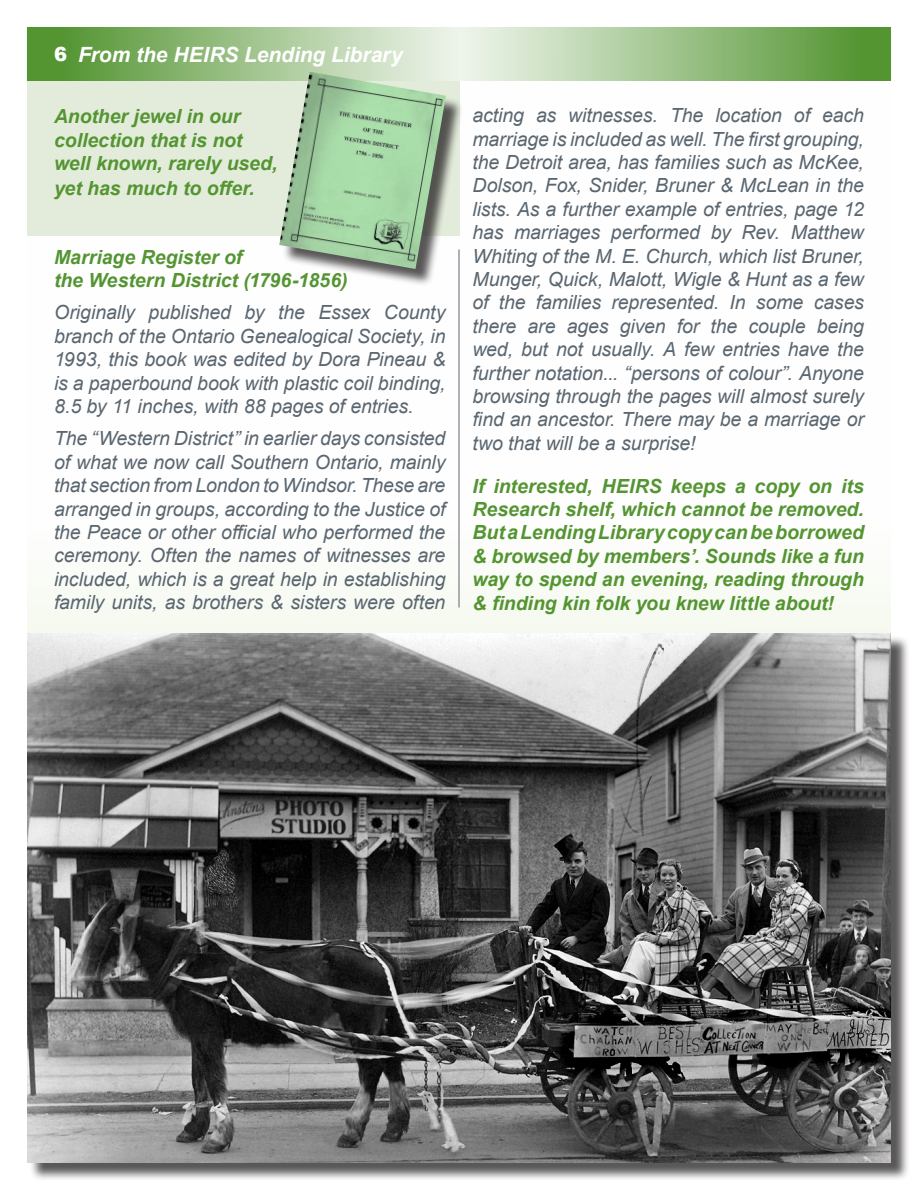
<style>
.page{position:relative;width:918px;height:1188px;background:#fff}
.page>*{position:absolute;margin:0;border:0;box-sizing:border-box;transform-origin:0 0}
.t1{font:italic 700 21px "Arial";color:#fff}
.t2{font:italic 19.5px/23.4px "Arial";letter-spacing:-.005em;color:#5a6670;text-align:justify}
.t3{font:italic 700 19.5px/23.4px "Arial";letter-spacing:-.005em;color:#549532}
.s1{font-weight:900;font-style:normal;font-size:19.5px}
</style>
<div class="page">
<svg style="left:27px;top:27px;width:864px;height:54px;background:#9bc188"></svg>
<div style="left:27px;top:81px;width:432px;height:154px;background:#e3ecdb"></div>
<hr style="left:459px;top:249px;width:1px;height:359px;background:#5a6670">
<div style="left:29px;top:635px;width:880px;height:546px;background:#231f20;opacity:.75"></div>
<img style="left:27px;top:633px;width:864px;height:530px">
<div style="left:282px;top:75px;width:182px;height:212px;background:#231f20;opacity:.75"></div>
<img style="left:279px;top:72px;width:167px;height:197px">
<p class="t1" style="left:54px;top:41px;width:350px"><span class="s1">6</span> From the HEIRS Lending Library</p>
<p class="t3" style="left:54px;top:105px;width:225px">Another jewel in our collection that is not well known, rarely used,</p>
<p class="t3" style="left:54px;top:177px;width:202px">yet has much to offer.</p>
<p class="t3" style="left:54px;top:246px;width:295px">Marriage Register of<br>the Western District (1796-1856)</p>
<p class="t2" style="left:54px;top:301px;width:393px">Originally published by the Essex County branch of the Ontario Genealogical Society, in 1993, this book was edited by Dora Pineau &amp; is a paperbound book with plastic coil binding, 8.5 by 11 inches, with 88 pages of entries.</p>
<p class="t2" style="left:54px;top:427px;width:393px">The “Western District” in earlier days consisted of what we now call Southern Ontario, mainly that section from London to Windsor. These are arranged in groups, according to the Justice of the Peace or other official who performed the ceremony. Often the names of witnesses are included, which is a great help in establishing family units, as brothers &amp; sisters were often</p>
<p class="t2" style="left:472px;top:104px;width:393px">acting as witnesses. The location of each marriage is included as well. The first grouping, the Detroit area, has families such as McKee, Dolson, Fox, Snider, Bruner &amp; McLean in the lists. As a further example of entries, page 12 has marriages performed by Rev. Matthew Whiting of the M. E. Church, which list Bruner, Munger, Quick, Malott, Wigle &amp; Hunt as a few of the families represented. In some cases there are ages given for the couple being wed, but not usually. A few entries have the further notation... “persons of colour”. Anyone browsing through the pages will almost surely find an ancestor. There may be a marriage or two that will be a surprise!</p>
<p class="t3" style="left:472px;top:475px;width:393px;text-align:justify">If interested, HEIRS keeps a copy on its Research shelf, which cannot be removed.<br>But a Lending Library copy can be borrowed &amp; browsed by members’. Sounds like a fun way to spend an evening, reading through &amp; finding kin folk you knew little about!</p>
</div>
